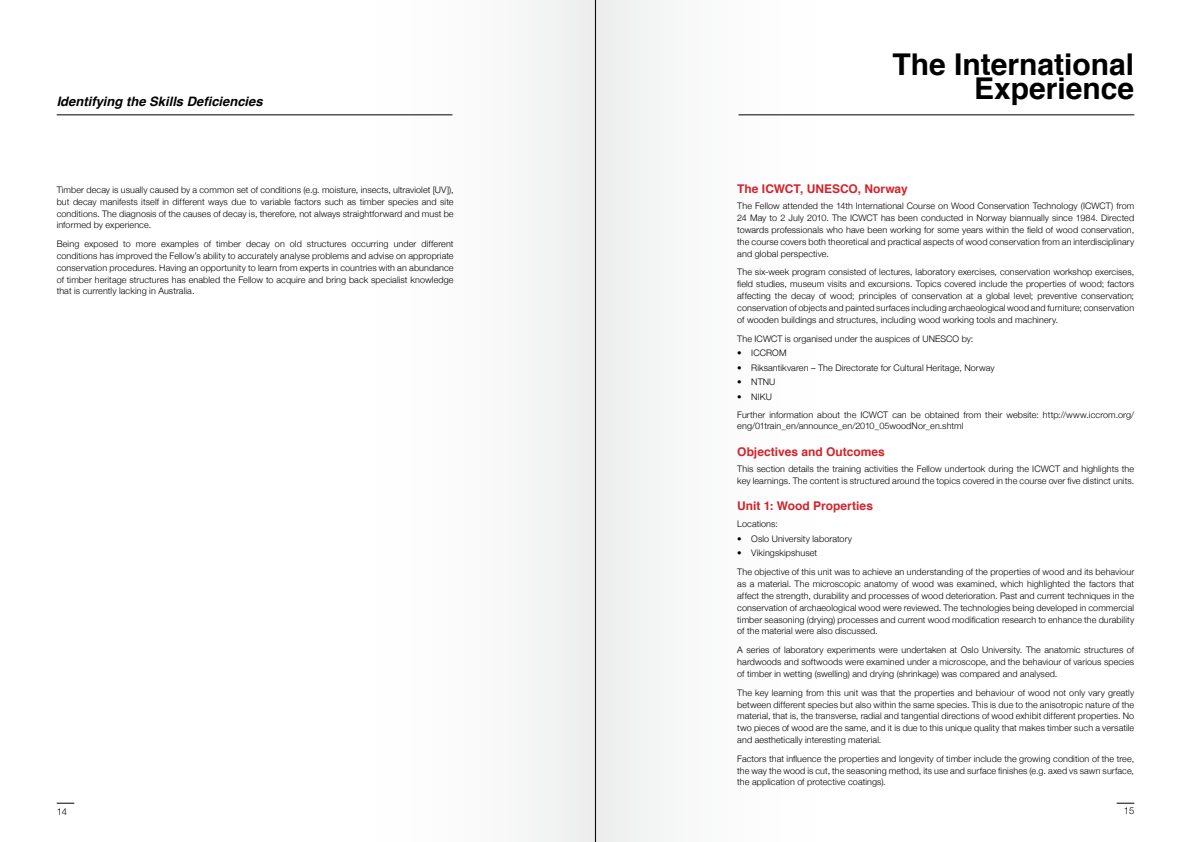
<style>
.page{position:relative;width:1191px;height:842px;background:#fff}
.page>*{position:absolute;margin:0;border:0;box-sizing:border-box;transform-origin:0 0}
.t1{font:700 30px/24px "Helvetica";color:#000;text-align:right}
.t2{font:italic 700 13px "Helvetica";color:#000}
.t3{font:700 12px "Helvetica";color:#d2232a}
.t4{font:300 9.5px "Helvetica Neue";color:#000}
.t5{font:300 9px/11.8px "Helvetica Neue";letter-spacing:.01em;color:#000;text-align:justify}
</style>
<div class="page">
<svg style="left:57px;top:803px;width:17px;height:1px"></svg>
<svg style="left:1116px;top:803px;width:18px;height:1px"></svg>
<div style="left:261px;top:0;width:334px;height:842px;background:linear-gradient(to right,#fff,#f1f2f2)"></div>
<div style="left:595px;top:0;width:335px;height:842px;background:linear-gradient(to right,#f1f2f2,#fff)"></div>
<hr style="left:595px;top:0;width:1px;height:842px;background:#000">
<hr style="left:57px;top:115px;width:395px;height:1px;background:#000">
<hr style="left:738px;top:115px;width:396px;height:1px;background:#000">
<h2 class="t2" style="left:57px;top:90px;width:207px">Identifying the Skills Deficiencies</h2>
<p class="t5" style="left:57px;top:184px;width:398px">Timber decay is usually caused by a common set of conditions (e.g. moisture, insects, ultraviolet [UV]), but decay manifests itself in different ways due to variable factors such as timber species and site conditions. The diagnosis of the causes of decay is, therefore, not always straightforward and must be informed by experience.</p>
<p class="t5" style="left:57px;top:238px;width:398px">Being exposed to more examples of timber decay on old structures occurring under different conditions has improved the Fellow’s ability to accurately analyse problems and advise on appropriate conservation procedures. Having an opportunity to learn from experts in countries with an abundance of timber heritage structures has enabled the Fellow to acquire and bring back specialist knowledge that is currently lacking in Australia.</p>
<h1 class="t1" style="left:892px;top:53px;width:243px">The International<br>Experience</h1>
<h3 class="t3" style="left:737px;top:179px;width:172px">The ICWCT, UNESCO, Norway</h3>
<p class="t5" style="left:737px;top:200px;width:398px">The Fellow attended the 14th International Course on Wood Conservation Technology (ICWCT) from 24 May to 2 July 2010. The ICWCT has been conducted in Norway biannually since 1984. Directed towards professionals who have been working for some years within the field of wood conservation, the course covers both theoretical and practical aspects of wood conservation from an interdisciplinary and global perspective.</p>
<p class="t5" style="left:737px;top:266px;width:398px">The six-week program consisted of lectures, laboratory exercises, conservation workshop exercises, field studies, museum visits and excursions. Topics covered include the properties of wood; factors affecting the decay of wood; principles of conservation at a global level; preventive conservation; conservation of objects and painted surfaces including archaeological wood and furniture; conservation of wooden buildings and structures, including wood working tools and machinery.</p>
<p class="t5" style="left:737px;top:332px;width:238px">The ICWCT is organised under the auspices of UNESCO by:</p>
<p class="t5" style="left:737px;top:347px;width:51px">• ICCROM</p>
<p class="t5" style="left:737px;top:361px;width:259px">• Riksantikvaren – The Directorate for Cultural Heritage, Norway</p>
<p class="t5" style="left:737px;top:376px;width:40px">• NTNU</p>
<p class="t5" style="left:737px;top:388px;width:398px;line-height:17.5px">• NIKU<br>Further information about the ICWCT can be obtained from their website: http://www.iccrom.org/</p>
<p class="t5" style="left:737px;top:420px;width:228px">eng/01train_en/announce_en/2010_05woodNor_en.shtml</p>
<h3 class="t3" style="left:737px;top:442px;width:149px">Objectives and Outcomes</h3>
<p class="t5" style="left:737px;top:463px;width:398px">This section details the training activities the Fellow undertook during the ICWCT and highlights the key learnings. The content is structured around the topics covered in the course over five distinct units.</p>
<h3 class="t3" style="left:737px;top:496px;width:137px">Unit 1: Wood Properties</h3>
<p class="t5" style="left:737px;top:518px;width:42px">Locations:</p>
<p class="t5" style="left:737px;top:532px;width:116px">• Oslo University laboratory</p>
<p class="t5" style="left:737px;top:544px;width:398px;line-height:18.9px">• Vikingskipshuset<br>The objective of this unit was to achieve an understanding of the properties of wood and its behaviour</p>
<p class="t5" style="left:737px;top:578px;width:398px">as a material. The microscopic anatomy of wood was examined, which highlighted the factors that affect the strength, durability and processes of wood deterioration. Past and current techniques in the conservation of archaeological wood were reviewed. The technologies being developed in commercial timber seasoning (drying) processes and current wood modification research to enhance the durability of the material were also discussed.</p>
<p class="t5" style="left:737px;top:644px;width:398px">A series of laboratory experiments were undertaken at Oslo University. The anatomic structures of hardwoods and softwoods were examined under a microscope, and the behaviour of various species of timber in wetting (swelling) and drying (shrinkage) was compared and analysed.</p>
<p class="t5" style="left:737px;top:686px;width:398px">The key learning from this unit was that the properties and behaviour of wood not only vary greatly between different species but also within the same species. This is due to the anisotropic nature of the material, that is, the transverse, radial and tangential directions of wood exhibit different properties. No two pieces of wood are the same, and it is due to this unique quality that makes timber such a versatile and aesthetically interesting material.</p>
<p class="t5" style="left:737px;top:752px;width:398px">Factors that influence the properties and longevity of timber include the growing condition of the tree, the way the wood is cut, the seasoning method, its use and surface finishes (e.g. axed vs sawn surface, the application of protective coatings).</p>
<p class="t4" style="left:57px;top:806px;width:12px">14</p>
<p class="t4" style="left:1123px;top:805px;width:12px">15</p>
</div>
